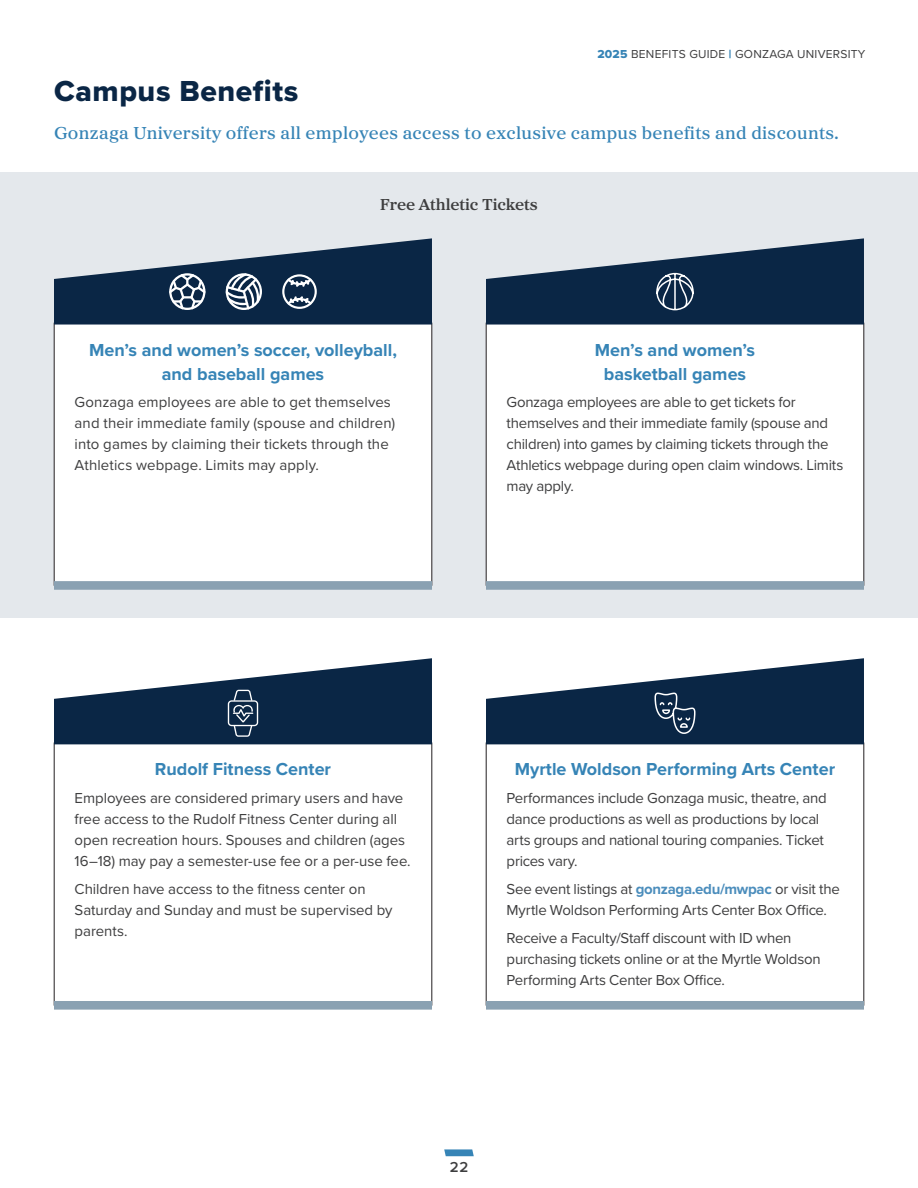
<style>
.page{position:relative;width:918px;height:1188px;background:#fff}
.page>*{position:absolute;margin:0;border:0;box-sizing:border-box;transform-origin:0 0}
.t1{font:30px "Proxima Nova Extrabld";letter-spacing:.02em;color:#0a2645}
.Callout_-_Intro_Sentence_on_White{font:700 18px/24px "Proxima Nova";color:#3684b6;text-align:center}
.Intro_Sentence{font:500 18px "Proxima Sera";letter-spacing:.02em;color:#3684b6}
.Callout_-_Subhead_on_Color{font:600 16.5px "Proxima Sera";color:#3e3e3f}
.Bullets{font:15px/21px "Proxima Nova";letter-spacing:-.015em;color:#3e3e3f}
.Callout_Subhead{font:15px/21px "Proxima Nova";letter-spacing:.005em;color:#3e3e3f}
.t2{font:600 15px "Proxima Nova";color:#3e3e3f}
.t3{font:12px "Proxima Nova";letter-spacing:.02em;color:#3e3e3f}
.s1{font-family:"Proxima Nova Extrabld";color:#3684b6}
.s2{font-weight:700;color:#4b8dbc}
</style>
<div class="page">
<svg style="left:444px;top:1149px;width:30px;height:7px"></svg>
<div style="left:0;top:172px;width:918px;height:446px;background:#e4e8ec"></div>
<div style="left:54px;top:323px;width:378px;height:262px;background:#fff"></div>
<div style="left:54px;top:581px;width:378px;height:9px;background:#8aa1b2"></div>
<div style="left:486px;top:323px;width:378px;height:262px;background:#fff"></div>
<div style="left:486px;top:581px;width:378px;height:9px;background:#8aa1b2"></div>
<div style="left:54px;top:1001px;width:378px;height:9px;background:#8aa1b2"></div>
<div style="left:486px;top:1001px;width:378px;height:9px;background:#8aa1b2"></div>
<svg style="left:486px;top:658px;width:378px;height:86px"></svg>
<svg style="left:54px;top:658px;width:378px;height:86px"></svg>
<svg style="left:486px;top:238px;width:378px;height:87px"></svg>
<svg style="left:54px;top:238px;width:378px;height:87px"></svg>
<p class="t3" style="left:597px;top:45px;width:270px"><span class="s1">2025</span> BENEFITS GUIDE <span class="s1">|</span> GONZAGA UNIVERSITY</p>
<p class="t1" style="left:54px;top:69px;width:246px">Campus Benefits</p>
<p class="Intro_Sentence" style="left:54px;top:118px;width:786px">Gonzaga University offers all employees access to exclusive campus benefits and discounts.</p>
<p class="Callout_-_Subhead_on_Color" style="left:380px;top:191px;width:159px">Free Athletic Tickets</p>
<p class="Callout_-_Intro_Sentence_on_White" style="left:89px;top:337px;width:309px">Men’s and women’s soccer, volleyball, and baseball games</p>
<p class="Callout_Subhead" style="left:75px;top:391px;width:322px">Gonzaga employees are able to get themselves and their immediate family (spouse and children) into games by claiming their tickets through the Athletics webpage. Limits may apply.</p>
<p class="Callout_-_Intro_Sentence_on_White" style="left:595px;top:337px;width:162px">Men’s and women’s basketball games</p>
<p class="Bullets" style="left:507px;top:391px;width:338px">Gonzaga employees are able to get tickets for themselves and their immediate family (spouse and children) into games by claiming tickets through the Athletics webpage during open claim windows. Limits may apply.</p>
<p class="Callout_-_Intro_Sentence_on_White" style="left:155px;top:757px;width:178px">Rudolf Fitness Center</p>
<p class="Bullets" style="left:75px;top:787px;width:338px">Employees are considered primary users and have free access to the Rudolf Fitness Center during all open recreation hours. Spouses and children (ages 16–18) may pay a semester-use fee or a per-use fee.</p>
<p class="Bullets" style="left:75px;top:878px;width:320px">Children have access to the fitness center on<br>Saturday and Sunday and must be supervised by parents.</p>
<p class="Callout_-_Intro_Sentence_on_White" style="left:515px;top:757px;width:322px">Myrtle Woldson Performing Arts Center</p>
<p class="Bullets" style="left:507px;top:787px;width:322px">Performances include Gonzaga music, theatre, and dance productions as well as productions by local arts groups and national touring companies. Ticket prices vary.</p>
<p class="Bullets" style="left:507px;top:878px;width:335px">See event listings at <span class="s2">gonzaga.edu/mwpac</span> or visit the<br>Myrtle Woldson Performing Arts Center Box Office.</p>
<p class="Bullets" style="left:507px;top:927px;width:315px">Receive a Faculty/Staff discount with ID when purchasing tickets online or at the Myrtle Woldson<br>Performing Arts Center Box Office.</p>
<p class="t2" style="left:450px;top:1156px;width:20px">22</p>
</div>
